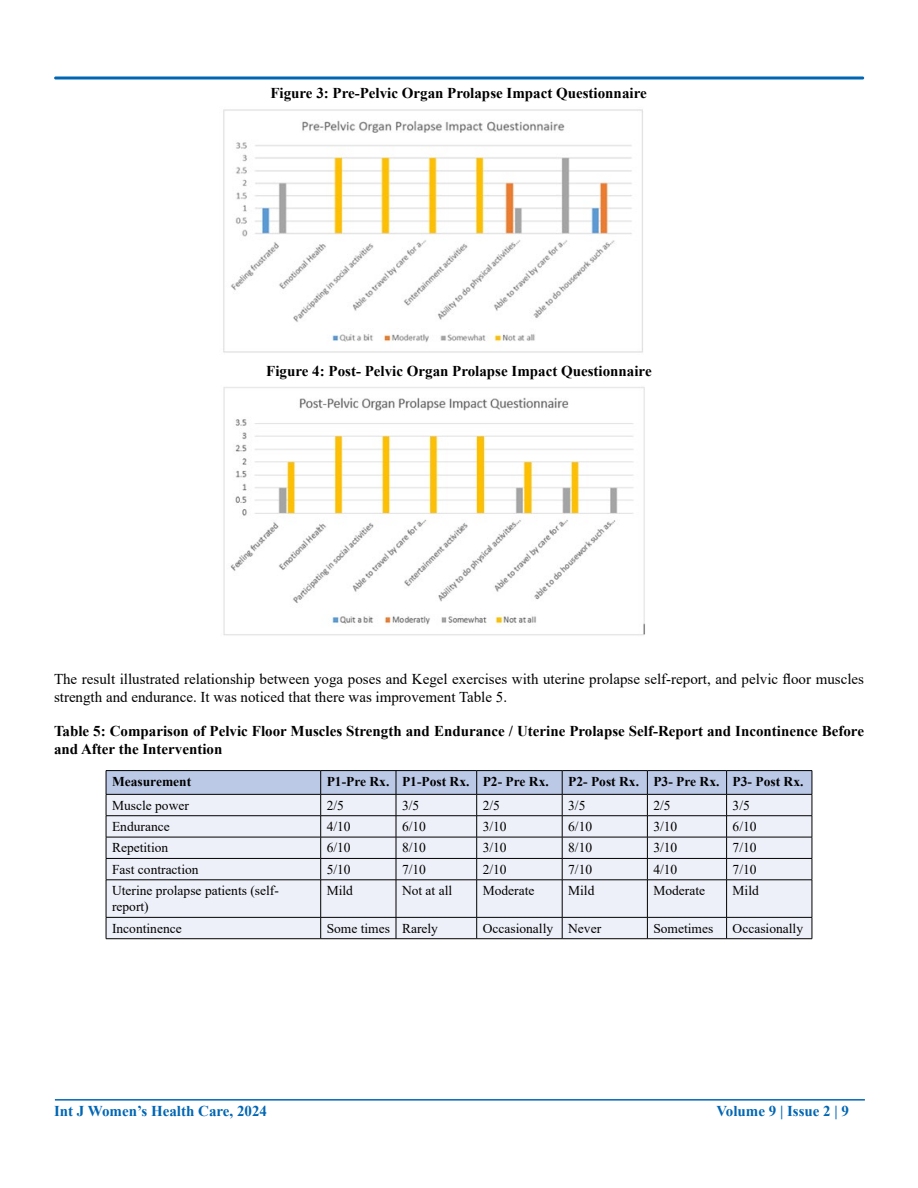
<style>
.page{position:relative;width:918px;height:1188px;background:#fff}
.page>*{position:absolute;margin:0;border:0;box-sizing:border-box;transform-origin:0 0}
.t1{font:700 15px/18px "Times New Roman";color:#000}
.t2{font:15px/18px "Times New Roman";color:#000}
.t3{font:700 15px "Times New Roman";color:#0066b3}
.t4{font:13.5px/16.2px "Times New Roman";color:#000}
.t5{font:700 13.5px "Times New Roman";color:#000}
</style>
<div class="page">
<hr style="left:55px;top:1099px;width:810px;height:2px;background:#0066b3">
<div style="left:54px;top:76px;width:810px;height:4px;border:2px solid #0066b3"></div>
<div style="left:107px;top:881px;width:705px;height:57px;background:#eef0f9"></div>
<hr style="left:106px;top:770px;width:215px;height:1px;background:#000">
<hr style="left:321px;top:770px;width:75px;height:1px;background:#000">
<hr style="left:396px;top:770px;width:81px;height:1px;background:#000">
<hr style="left:477px;top:770px;width:85px;height:1px;background:#000">
<hr style="left:562px;top:770px;width:85px;height:1px;background:#000">
<hr style="left:647px;top:770px;width:80px;height:1px;background:#000">
<hr style="left:727px;top:770px;width:85px;height:1px;background:#000">
<svg style="left:106px;top:771px;width:707px;height:109px;background:#d6dae7"></svg>
<hr style="left:106px;top:880px;width:215px;height:1px;background:#000">
<hr style="left:106px;top:880px;width:1px;height:37px;background:#000">
<hr style="left:321px;top:880px;width:75px;height:1px;background:#000">
<hr style="left:320px;top:880px;width:1px;height:37px;background:#000">
<hr style="left:396px;top:880px;width:81px;height:1px;background:#000">
<hr style="left:396px;top:880px;width:1px;height:37px;background:#000">
<hr style="left:477px;top:880px;width:85px;height:1px;background:#000">
<hr style="left:476px;top:880px;width:1px;height:37px;background:#000">
<hr style="left:562px;top:880px;width:85px;height:1px;background:#000">
<hr style="left:562px;top:880px;width:1px;height:37px;background:#000">
<hr style="left:647px;top:880px;width:80px;height:1px;background:#000">
<hr style="left:647px;top:880px;width:1px;height:37px;background:#000">
<hr style="left:727px;top:880px;width:85px;height:1px;background:#000">
<hr style="left:726px;top:880px;width:1px;height:37px;background:#000">
<hr style="left:812px;top:880px;width:1px;height:37px;background:#000">
<hr style="left:106px;top:917px;width:215px;height:1px;background:#000">
<svg style="left:106px;top:918px;width:1px;height:20px"></svg>
<hr style="left:321px;top:917px;width:75px;height:1px;background:#000">
<svg style="left:320px;top:918px;width:1px;height:20px"></svg>
<hr style="left:396px;top:917px;width:81px;height:1px;background:#000">
<svg style="left:396px;top:918px;width:1px;height:20px"></svg>
<hr style="left:477px;top:917px;width:85px;height:1px;background:#000">
<svg style="left:476px;top:918px;width:1px;height:20px"></svg>
<hr style="left:562px;top:917px;width:85px;height:1px;background:#000">
<svg style="left:562px;top:918px;width:1px;height:20px"></svg>
<hr style="left:647px;top:917px;width:80px;height:1px;background:#000">
<svg style="left:647px;top:918px;width:1px;height:20px"></svg>
<hr style="left:727px;top:917px;width:85px;height:1px;background:#000">
<svg style="left:726px;top:918px;width:1px;height:20px"></svg>
<svg style="left:812px;top:918px;width:1px;height:21px"></svg>
<hr style="left:106px;top:938px;width:215px;height:1px;background:#000">
<hr style="left:321px;top:938px;width:75px;height:1px;background:#000">
<hr style="left:396px;top:938px;width:81px;height:1px;background:#000">
<hr style="left:477px;top:938px;width:85px;height:1px;background:#000">
<hr style="left:562px;top:938px;width:85px;height:1px;background:#000">
<hr style="left:647px;top:938px;width:80px;height:1px;background:#000">
<hr style="left:727px;top:938px;width:85px;height:1px;background:#000">
<img style="left:223px;top:109px;width:420px;height:244px">
<img style="left:223px;top:387px;width:422px;height:249px">
<p class="t1" style="left:270px;top:84px;width:378px">Figure 3: Pre-Pelvic Organ Prolapse Impact Questionnaire</p>
<p class="t1" style="left:266px;top:361px;width:387px">Figure 4: Post- Pelvic Organ Prolapse Impact Questionnaire</p>
<p class="t2" style="left:54px;top:670px;width:812px">The result illustrated relationship between yoga poses and Kegel exercises with uterine prolapse self-report, and pelvic floor muscles strength and endurance. It was noticed that there was improvement Table 5.</p>
<p class="t1" style="left:54px;top:721px;width:812px">Table 5: Comparison of Pelvic Floor Muscles Strength and Endurance / Uterine Prolapse Self-Report and Incontinence Before and After the Intervention</p>
<p class="t5" style="left:112px;top:771px;width:81px">Measurement</p>
<p class="t5" style="left:327px;top:771px;width:224px">P1-Pre Rx. P1-Post Rx. P2- Pre Rx.</p>
<p class="t5" style="left:568px;top:771px;width:237px">P2- Post Rx. P3- Pre Rx. P3- Post Rx.</p>
<p class="t4" style="left:112px;top:797px;width:78px">Muscle power</p>
<p class="t4" style="left:327px;top:797px;width:19px">2/5</p>
<p class="t4" style="left:402px;top:797px;width:19px">3/5</p>
<p class="t4" style="left:483px;top:797px;width:19px">2/5</p>
<p class="t4" style="left:568px;top:797px;width:19px">3/5</p>
<p class="t4" style="left:653px;top:797px;width:19px">2/5</p>
<p class="t4" style="left:733px;top:797px;width:19px">3/5</p>
<p class="t4" style="left:112px;top:818px;width:59px">Endurance</p>
<p class="t4" style="left:327px;top:818px;width:26px">4/10</p>
<p class="t4" style="left:402px;top:818px;width:26px">6/10</p>
<p class="t4" style="left:483px;top:818px;width:26px">3/10</p>
<p class="t4" style="left:568px;top:818px;width:26px">6/10</p>
<p class="t4" style="left:653px;top:818px;width:26px">3/10</p>
<p class="t4" style="left:733px;top:818px;width:26px">6/10</p>
<p class="t4" style="left:112px;top:839px;width:58px">Repetition</p>
<p class="t4" style="left:327px;top:839px;width:26px">6/10</p>
<p class="t4" style="left:402px;top:839px;width:26px">8/10</p>
<p class="t4" style="left:483px;top:839px;width:26px">3/10</p>
<p class="t4" style="left:568px;top:839px;width:26px">8/10</p>
<p class="t4" style="left:653px;top:839px;width:26px">3/10</p>
<p class="t4" style="left:733px;top:839px;width:26px">7/10</p>
<p class="t4" style="left:112px;top:861px;width:88px">Fast contraction</p>
<p class="t4" style="left:327px;top:861px;width:26px">5/10</p>
<p class="t4" style="left:402px;top:861px;width:26px">7/10</p>
<p class="t4" style="left:483px;top:861px;width:26px">2/10</p>
<p class="t4" style="left:568px;top:861px;width:26px">7/10</p>
<p class="t4" style="left:653px;top:861px;width:26px">4/10</p>
<p class="t4" style="left:733px;top:861px;width:26px">7/10</p>
<p class="t4" style="left:112px;top:882px;width:168px">Uterine prolapse patients (self&shy;report)</p>
<p class="t4" style="left:327px;top:882px;width:28px">Mild</p>
<p class="t4" style="left:402px;top:882px;width:52px">Not at all</p>
<p class="t4" style="left:483px;top:882px;width:53px">Moderate</p>
<p class="t4" style="left:568px;top:882px;width:28px">Mild</p>
<p class="t4" style="left:653px;top:882px;width:53px">Moderate</p>
<p class="t4" style="left:733px;top:882px;width:28px">Mild</p>
<p class="t4" style="left:112px;top:920px;width:71px">Incontinence</p>
<p class="t4" style="left:327px;top:920px;width:113px">Some times Rarely</p>
<p class="t4" style="left:483px;top:920px;width:120px">Occasionally Never</p>
<p class="t4" style="left:653px;top:920px;width:62px">Sometimes</p>
<p class="t4" style="left:733px;top:920px;width:72px">Occasionally</p>
<p class="t3" style="left:54px;top:1100px;width:215px">Int J Women’s Health Care, 2024</p>
<p class="t3" style="left:716px;top:1100px;width:134px">Volume 9 | Issue 2 | 9</p>
</div>
